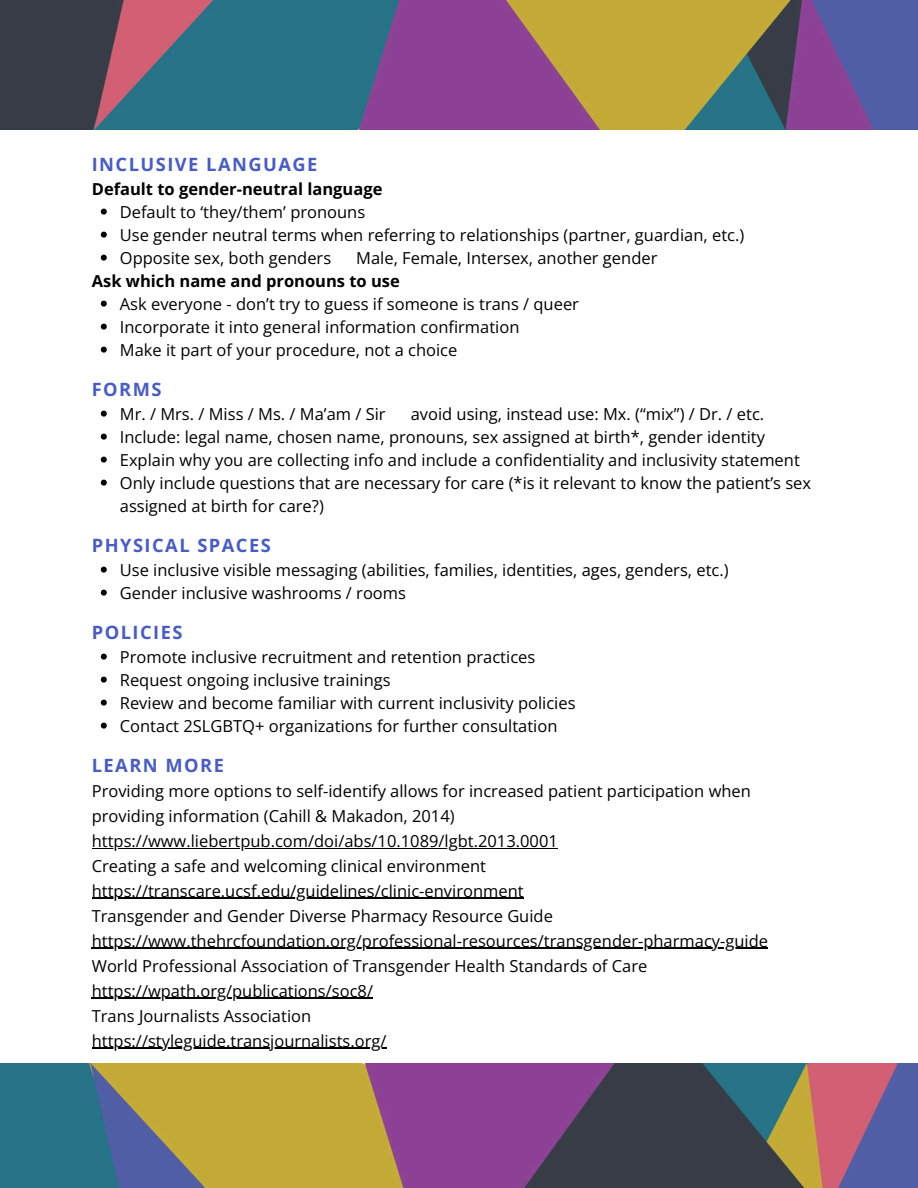
<style>
.page{position:relative;width:918px;height:1188px;background:#fff}
.page>*{position:absolute;margin:0;border:0;box-sizing:border-box;transform-origin:0 0}
.t1{font:700 18.3px "Open Sans";letter-spacing:.08em;color:#485cc7}
.t2{font:16.5px/23px "Open Sans";color:#000}
.t3{font:700 16.5px "Open Sans";color:#000}
</style>
<div class="page">
<img style="left:0;top:0;width:918px;height:130px">
<img style="left:0;top:1063px;width:918px;height:125px">
<svg style="left:101px;top:209px;width:6px;height:6px"></svg>
<svg style="left:101px;top:232px;width:6px;height:6px"></svg>
<svg style="left:101px;top:255px;width:6px;height:6px"></svg>
<svg style="left:101px;top:301px;width:6px;height:6px"></svg>
<svg style="left:101px;top:324px;width:6px;height:6px"></svg>
<svg style="left:101px;top:347px;width:6px;height:6px"></svg>
<svg style="left:101px;top:411px;width:6px;height:6px"></svg>
<svg style="left:101px;top:434px;width:6px;height:6px"></svg>
<svg style="left:101px;top:457px;width:6px;height:6px"></svg>
<svg style="left:101px;top:480px;width:6px;height:6px"></svg>
<svg style="left:101px;top:567px;width:6px;height:6px"></svg>
<svg style="left:101px;top:590px;width:6px;height:6px"></svg>
<svg style="left:101px;top:654px;width:6px;height:6px"></svg>
<svg style="left:101px;top:677px;width:6px;height:6px"></svg>
<svg style="left:101px;top:700px;width:6px;height:6px"></svg>
<svg style="left:101px;top:723px;width:6px;height:6px"></svg>
<hr style="left:92px;top:848px;width:466px;height:1px;background:#000">
<hr style="left:92px;top:898px;width:432px;height:1px;background:#000">
<hr style="left:92px;top:948px;width:676px;height:1px;background:#000">
<hr style="left:92px;top:998px;width:281px;height:1px;background:#000">
<hr style="left:92px;top:1048px;width:294px;height:1px;background:#000">
<p class="t1" style="left:92px;top:151px;width:227px">INCLUSIVE LANGUAGE</p>
<p class="t3" style="left:92px;top:177px;width:292px">Default to gender-neutral language</p>
<p class="t2" style="left:120px;top:200px;width:626px">Default to ‘they/them’ pronouns<br>Use gender neutral terms when referring to relationships (partner, guardian, etc.)<br>Opposite sex, both genders</p>
<p class="t2" style="left:356px;top:246px;width:303px">Male, Female, Intersex, another gender</p>
<p class="t3" style="left:92px;top:269px;width:310px">Ask which name and pronouns to use</p>
<p class="t2" style="left:120px;top:292px;width:461px">Ask everyone - don’t try to guess if someone is trans / queer<br>Incorporate it into general information confirmation<br>Make it part of your procedure, not a choice</p>
<p class="t1" style="left:92px;top:376px;width:71px">FORMS</p>
<p class="t2" style="left:120px;top:402px;width:267px">Mr. / Mrs. / Miss / Ms. / Ma’am / Sir</p>
<p class="t2" style="left:120px;top:402px;width:693px;text-indent:291px">avoid using, instead use: Mx. (“mix”) / Dr. / etc.<br>Include: legal name, chosen name, pronouns, sex assigned at birth*, gender identity Explain why you are collecting info and include a confidentiality and inclusivity statement Only include questions that are necessary for care (*is it relevant to know the patient’s sex assigned at birth for care?)</p>
<p class="t1" style="left:92px;top:532px;width:181px">PHYSICAL SPACES</p>
<p class="t2" style="left:120px;top:558px;width:610px">Use inclusive visible messaging (abilities, families, identities, ages, genders, etc.)<br>Gender inclusive washrooms / rooms</p>
<p class="t1" style="left:92px;top:619px;width:92px">POLICIES</p>
<p class="t2" style="left:120px;top:645px;width:457px">Promote inclusive recruitment and retention practices Request ongoing inclusive trainings<br>Review and become familiar with current inclusivity policies Contact 2SLGBTQ+ organizations for further consultation</p>
<p class="t1" style="left:92px;top:752px;width:134px">LEARN MORE</p>
<p class="t2" style="left:92px;top:778px;width:678px;line-height:25px">Providing more options to self-identify allows for increased patient participation when providing information (Cahill &amp; Makadon, 2014) https://www.liebertpub.com/doi/abs/10.1089/lgbt.2013.0001<br>Creating a safe and welcoming clinical environment https://transcare.ucsf.edu/guidelines/clinic-environment<br>Transgender and Gender Diverse Pharmacy Resource Guide https://www.thehrcfoundation.org/professional-resources/transgender-pharmacy-guide World Professional Association of Transgender Health Standards of Care https://wpath.org/publications/soc8/<br>Trans Journalists Association<br>https://styleguide.transjournalists.org/</p>
</div>
